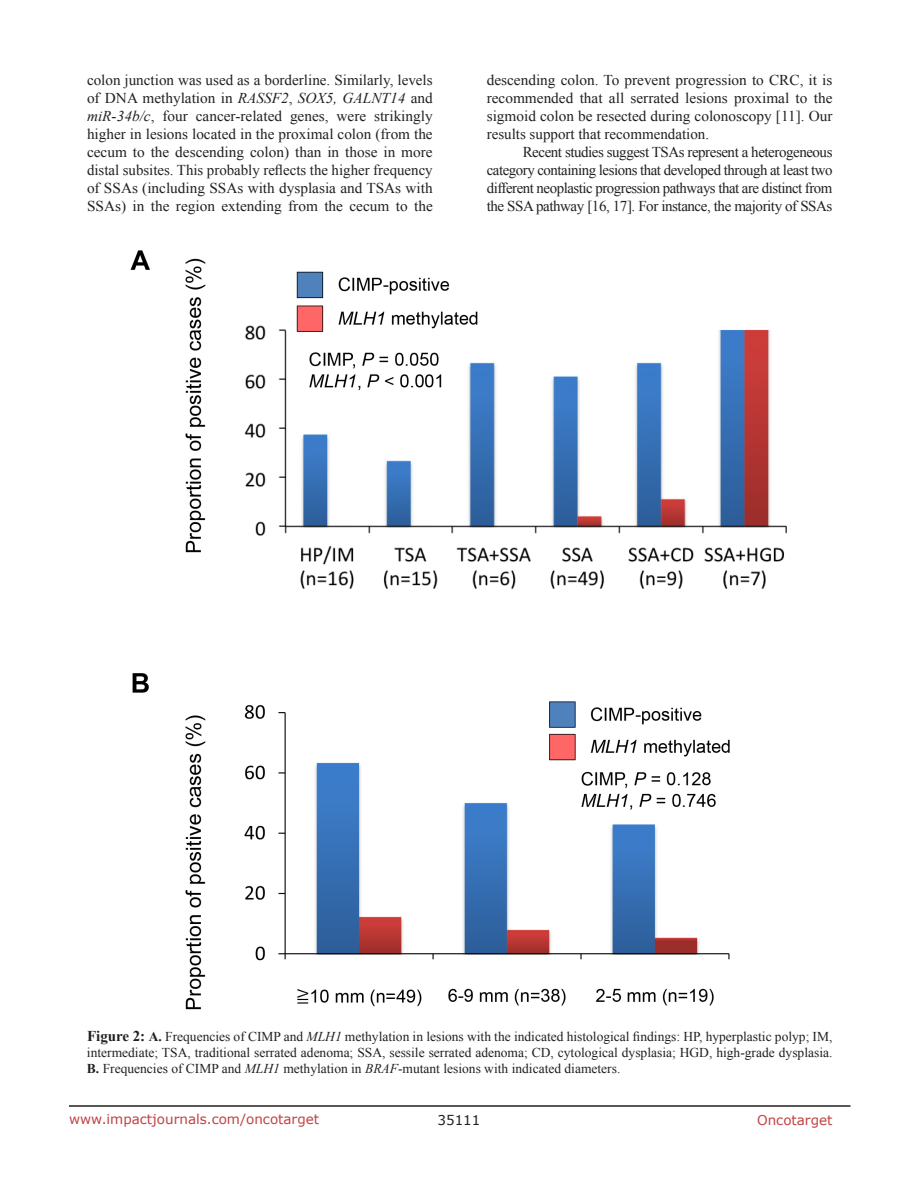
<style>
.page{position:relative;width:918px;height:1188px;background:#fff}
.page>*{position:absolute;margin:0;border:0;box-sizing:border-box;transform-origin:0 0}
.t1{font:15px/18px "Times New Roman";color:#231f20;text-align:justify}
.t2{font:13.5px/16.2px "Times New Roman";color:#231f20;text-align:justify}
.t3{font:13.5px "Verdana";color:#c24141}
.t4{font:13.5px "Verdana";color:#231f20}
.s1{font-style:italic}
.s2{font-weight:700;font-size:15px}
.s3{font-weight:700}
</style>
<div class="page">
<hr style="left:69px;top:1105px;width:781px;height:2px;background:#231f20">
<img style="left:130px;top:250px;width:657px;height:760px">
<p class="t1" style="left:87px;top:71px;width:347px">colon junction was used as a borderline. Similarly, levels of DNA methylation in <span class="s1">RASSF2</span>, <span class="s1">SOX5, GALNT14</span> and <span class="s1">miR-34b/c</span>, four cancer-related genes, were strikingly higher in lesions located in the proximal colon (from the cecum to the descending colon) than in those in more distal subsites. This probably reflects the higher frequency of SSAs (including SSAs with dysplasia and TSAs with SSAs) in the region extending from the cecum to the</p>
<p class="t1" style="left:487px;top:71px;width:347px">descending colon. To prevent progression to CRC, it is recommended that all serrated lesions proximal to the sigmoid colon be resected during colonoscopy [11]. Our results support that recommendation.</p>
<p class="t1" style="left:487px;top:143px;width:347px;text-indent:36px">Recent studies suggest TSAs represent a heterogeneous category containing lesions that developed through at least two different neoplastic progression pathways that are distinct from the SSA pathway [16, 17]. For instance, the majority of SSAs</p>
<p class="t2" style="left:87px;top:1028px;width:747px"><span class="s2">Figure 2:</span> <span class="s3">A.</span> Frequencies of CIMP and <span class="s1">MLH1</span> methylation in lesions with the indicated histological findings: HP, hyperplastic polyp; IM, intermediate; TSA, traditional serrated adenoma; SSA, sessile serrated adenoma; CD, cytological dysplasia; HGD, high-grade dysplasia.<br><span class="s3">B.</span> Frequencies of CIMP and <span class="s1">MLH1</span> methylation in <span class="s1">BRAF</span>-mutant lesions with indicated diameters.</p>
<p class="t3" style="left:69px;top:1110px;width:252px">www.impactjournals.com/oncotarget</p>
<p class="t4" style="left:438px;top:1111px;width:44px">35111</p>
<p class="t3" style="left:757px;top:1111px;width:77px">Oncotarget</p>
</div>
